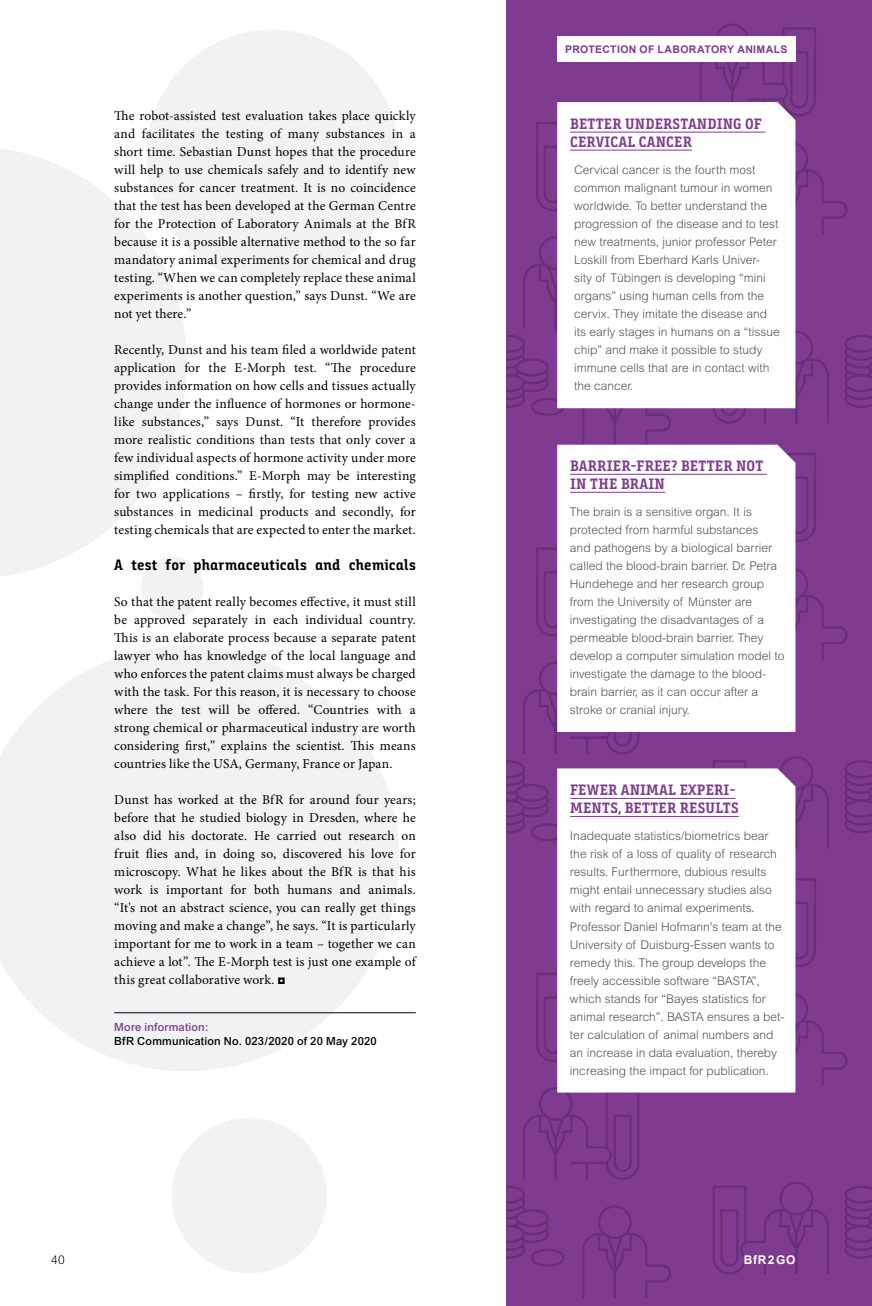
<style>
.page{position:relative;width:872px;height:1306px;background:#fff}
.page>*{position:absolute;margin:0;border:0;box-sizing:border-box;transform-origin:0 0}
.t1{font:15px/18px "Bunday Slab Bold Up";letter-spacing:.02em;color:#7f3b8f}
.t2{font:15px "Bunday Slab Bold Up";letter-spacing:.01em;color:#000}
.t3{font:13.5px/18px "Minion Pro";letter-spacing:.01em;color:#000;text-align:justify}
.t4{font:300 12px/18px "Arial";color:#4b5559}
.t5{font:700 12px "Arial";color:#fff}
.t6{font:300 12px "Arial";color:#000}
.t7{font:500 11.25px "Arial";letter-spacing:.015em;color:#000}
.t8{font:500 11.25px "Arial";letter-spacing:.015em;color:#7f3b8f}
.t9{font:700 10.5px "Arial";letter-spacing:.035em;color:#7f3b8f}
.s1{font-family:"Arial";font-weight:900}
</style>
<div class="page">
<div style="left:506px;top:0;width:366px;height:1305px;background:#7f3b8f"></div>
<svg style="left:536px;top:122px;width:21px;height:89px"></svg>
<svg style="left:795px;top:168px;width:53px;height:68px"></svg>
<svg style="left:775px;top:143px;width:32px;height:31px"></svg>
<div style="left:774px;top:142px;width:34px;height:33px;border:2px solid #683076;border-radius:50%"></div>
<svg style="left:698px;top:26px;width:118px;height:91px"></svg>
<svg style="left:716px;top:25px;width:32px;height:31px"></svg>
<div style="left:715px;top:24px;width:34px;height:33px;border:2px solid #683076;border-radius:50%"></div>
<hr style="left:748px;top:98px;width:15px;height:3px;background:#683076">
<div style="left:539px;top:236px;width:33px;height:34px;border:2px solid #683076;border-radius:50%"></div>
<svg style="left:506px;top:239px;width:166px;height:205px"></svg>
<div style="left:779px;top:331px;width:34px;height:33px;border:2px solid #683076;border-radius:50%"></div>
<svg style="left:711px;top:333px;width:118px;height:91px"></svg>
<svg style="left:844px;top:335px;width:28px;height:73px"></svg>
<svg style="left:536px;top:547px;width:21px;height:90px"></svg>
<svg style="left:795px;top:593px;width:53px;height:68px"></svg>
<svg style="left:775px;top:568px;width:32px;height:32px"></svg>
<div style="left:774px;top:567px;width:34px;height:34px;border:2px solid #683076;border-radius:50%"></div>
<svg style="left:795px;top:453px;width:21px;height:90px"></svg>
<div style="left:539px;top:661px;width:33px;height:34px;border:2px solid #683076;border-radius:50%"></div>
<svg style="left:506px;top:664px;width:134px;height:177px"></svg>
<div style="left:779px;top:756px;width:34px;height:34px;border:2px solid #683076;border-radius:50%"></div>
<svg style="left:712px;top:759px;width:117px;height:91px"></svg>
<svg style="left:844px;top:760px;width:28px;height:73px"></svg>
<svg style="left:536px;top:973px;width:21px;height:89px"></svg>
<svg style="left:795px;top:1018px;width:53px;height:68px"></svg>
<svg style="left:775px;top:993px;width:32px;height:32px"></svg>
<div style="left:774px;top:992px;width:34px;height:34px;border:2px solid #683076;border-radius:50%"></div>
<svg style="left:795px;top:877px;width:21px;height:91px"></svg>
<div style="left:539px;top:1087px;width:33px;height:33px;border:2px solid #683076;border-radius:50%"></div>
<svg style="left:506px;top:1089px;width:166px;height:209px"></svg>
<div style="left:779px;top:1181px;width:34px;height:34px;border:2px solid #683076;border-radius:50%"></div>
<svg style="left:712px;top:1184px;width:117px;height:91px"></svg>
<svg style="left:844px;top:1186px;width:28px;height:72px"></svg>
<div style="left:172px;top:1118px;width:155px;height:155px;background:#f0f2f3;border-radius:50%"></div>
<svg style="left:0;top:149px;width:187px;height:428px;fill:#f0f2f3"></svg>
<div style="left:146px;top:29px;width:252px;height:252px;background:#f0f2f3;border-radius:50%"></div>
<div style="left:141px;top:556px;width:62px;height:63px;background:#f0f2f3;border-radius:50%"></div>
<svg style="left:0;top:646px;width:399px;height:425px;fill:#f0f2f3"></svg>
<div style="left:557px;top:102px;width:238px;height:306px;background:#fff"></div>
<hr style="left:570px;top:132px;width:195px;height:1px;background:#7f3b8f">
<hr style="left:570px;top:150px;width:122px;height:1px;background:#7f3b8f">
<div style="left:557px;top:768px;width:238px;height:324px;background:#fff"></div>
<hr style="left:570px;top:798px;width:165px;height:1px;background:#7f3b8f">
<hr style="left:570px;top:816px;width:169px;height:1px;background:#7f3b8f">
<div style="left:557px;top:444px;width:238px;height:288px;background:#fff"></div>
<hr style="left:570px;top:474px;width:197px;height:1px;background:#7f3b8f">
<hr style="left:570px;top:492px;width:95px;height:1px;background:#7f3b8f">
<hr style="left:114px;top:1012px;width:302px;height:1px;background:#000">
<div style="left:557px;top:37px;width:238px;height:25px;background:#fff"></div>
<p class="t3" style="left:114px;top:107px;width:303px">The robot-assisted test evaluation takes place quickly and facilitates the testing of many substances in a short time. Sebastian Dunst hopes that the procedure will help to use chemicals safely and to identify new substances for cancer treatment. It is no coincidence that the test has been developed at the German Centre for the Protection of Laboratory Animals at the BfR because it is a possible alternative method to the so far mandatory animal experiments for chemical and drug testing. “When we can completely replace these animal experiments is another question,” says Dunst. “We are not yet there.”</p>
<p class="t3" style="left:114px;top:341px;width:303px">Recently, Dunst and his team filed a worldwide patent application for the E-Morph test. “The procedure provides information on how cells and tissues actually change under the influence of hormones or hormone&shy;like substances,” says Dunst. “It therefore provides more realistic conditions than tests that only cover a few individual aspects of hormone activity under more simplified conditions.” E-Morph may be interesting for two applications – firstly, for testing new active substances in medicinal products and secondly, for testing chemicals that are expected to enter the market.</p>
<h3 class="t2" style="left:114px;top:556px;width:303px">A test for pharmaceuticals and chemicals</h3>
<p class="t3" style="left:114px;top:593px;width:303px">So that the patent really becomes effective, it must still be approved separately in each individual country.<br>This is an elaborate process because a separate patent lawyer who has knowledge of the local language and who enforces the patent claims must always be charged with the task. For this reason, it is necessary to choose where the test will be offered. “Countries with a strong chemical or pharmaceutical industry are worth considering first,” explains the scientist. This means countries like the USA, Germany, France or Japan.</p>
<p class="t3" style="left:114px;top:791px;width:303px">Dunst has worked at the BfR for around four years; before that he studied biology in Dresden, where he also did his doctorate. He carried out research on fruit flies and, in doing so, discovered his love for microscopy. What he likes about the BfR is that his work is important for both humans and animals. “It's not an abstract science, you can really get things moving and make a change”, he says. “It is particularly important for me to work in a team – together we can achieve a lot”. The E-Morph test is just one example of this great collaborative work. <span class="s1">◘</span></p>
<h3 class="t8" style="left:114px;top:1020px;width:96px">More information:</h3>
<p class="t7" style="left:114px;top:1034px;width:264px">BfR Communication No. 023/2020 of 20 May 2020</p>
<h3 class="t9" style="left:565px;top:43px;width:224px">PROTECTION OF LABORATORY ANIMALS</h3>
<h4 class="t1" style="left:570px;top:115px;width:193px">BETTER UNDERSTANDING OF<br>CERVICAL CANCER</h4>
<p class="t4" style="left:574px;top:161px;width:207px">Cervical cancer is the fourth most common malignant tumour in women worldwide. To better understand the progression of the disease and to test new treatments, junior professor Peter Loskill from Eberhard Karls Univer&shy;sity of Tübingen is developing “mini organs” using human cells from the cervix. They imitate the disease and its early stages in humans on a “tissue chip” and make it possible to study immune cells that are in contact with the cancer.</p>
<h4 class="t1" style="left:570px;top:457px;width:195px">BARRIER-FREE? BETTER NOT<br>IN THE BRAIN</h4>
<p class="t4" style="left:570px;top:503px;width:216px">The brain is a sensitive organ. It is protected from harmful substances<br>and pathogens by a biological barrier called the blood-brain barrier. Dr. Petra Hundehege and her research group from the University of Münster are investigating the disadvantages of a permeable blood-brain barrier. They develop a computer simulation model to investigate the damage to the blood&shy;brain barrier, as it can occur after a stroke or cranial injury.</p>
<h4 class="t1" style="left:570px;top:781px;width:170px">FEWER ANIMAL EXPERI-<br>MENTS, BETTER RESULTS</h4>
<p class="t4" style="left:570px;top:827px;width:216px">Inadequate statistics/biometrics bear the risk of a loss of quality of research results. Furthermore, dubious results might entail unnecessary studies also with regard to animal experiments.<br>Professor Daniel Hofmann's team at the University of Duisburg-Essen wants to remedy this. The group develops the freely accessible software “BASTA”, which stands for “Bayes statistics for animal research”. BASTA ensures a bet&shy;ter calculation of animal numbers and an increase in data evaluation, thereby increasing the impact for publication.</p>
<p class="t6" style="left:51px;top:1252px;width:15px">40</p>
<p class="t5" style="left:744px;top:1251px;width:53px">BfR 2 GO</p>
</div>
